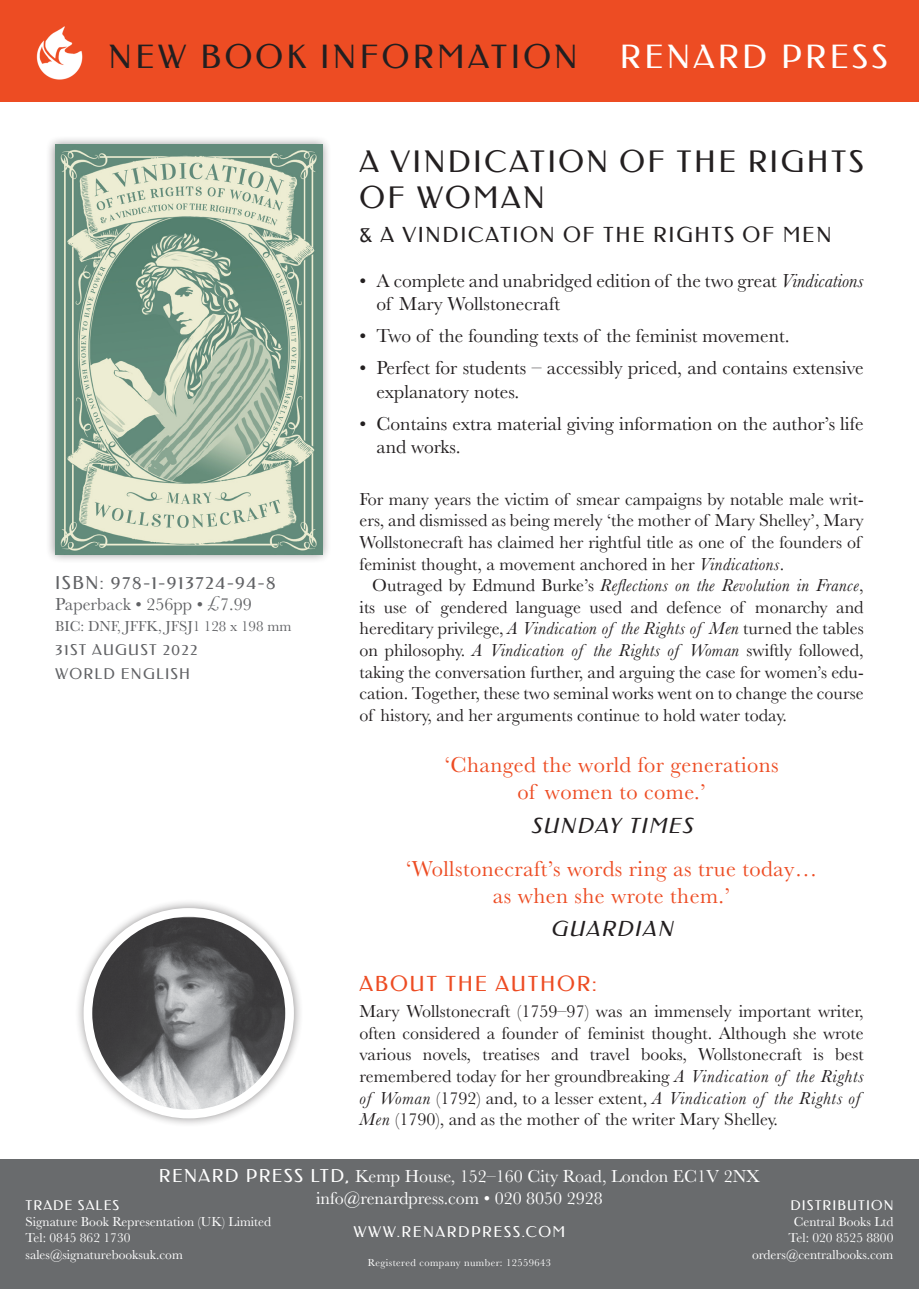
<style>
.page{position:relative;width:919px;height:1289px;background:#fff}
.page>*{position:absolute;margin:0;border:0;box-sizing:border-box;transform-origin:0 0}
.subsub_head{font:32.4px "Federo";letter-spacing:.1em;color:#231f20}
.subsub_head-2{font:32.4px "Federo";letter-spacing:.1em;color:#fff}
.t1{font:30px/36px "Federo";letter-spacing:.08em;color:#231f20}
.QUOTE{font:22.5px/27px "Baskerville";letter-spacing:.02em;color:#ed4c23;text-align:center}
.AUTHOR{font:21px "Federo";letter-spacing:.08em;color:#231f20}
.QUOTE_AUTHOR{font:italic 21px "Federo";color:#231f20}
.AUTHOR-2{font:21px "Federo";letter-spacing:.08em;color:#ed4c23}
.BULLETS{font:19.5px/23.4px "Baskerville";color:#231f20}
.BODY-NOIND{font:18px/21.6px "Baskerville";color:#231f20}
.t2{font:18px "Baskerville";color:#fff}
.t3{font:18px "Federo";letter-spacing:.08em;color:#616265}
.t4{font:18px "Baskerville";color:#616265}
.t5{font:15px "Baskerville";color:#616265}
.t6{font:15px "Federo";letter-spacing:.08em;color:#616265}
.t7{font:15px "Federo";letter-spacing:.1em;color:#fff}
.t8{font:13.5px "Baskerville";color:#fff}
.t9{font:13.5px "Federo";letter-spacing:.08em;color:#fff}
.t10{font:10.5px "Baskerville";letter-spacing:.04em;color:#fff}
.s1{font-style:italic}
.s2{font-family:"Federo"}
</style>
<div class="page">
<div style="left:0;top:1px;width:918px;height:101px;background:#ed4c23"></div>
<div style="left:0;top:1159px;width:918px;height:129px;background:#696b6d"></div>
<img style="left:36px;top:26px;width:47px;height:54px">
<div style="left:45px;top:135px;width:287px;height:429px;background:#231f20;opacity:.5"></div>
<img style="left:55px;top:145px;width:267px;height:409px">
<div style="left:74px;top:898px;width:229px;height:229px;background:#231f20;opacity:.5"></div>
<img style="left:88px;top:917px;width:201px;height:196px">
<div style="left:84px;top:908px;width:210px;height:210px;border:9px solid #fff;border-radius:50%"></div>
<p class="subsub_head" style="left:109px;top:38px;width:470px">NEW BOOK INFORMATION</p>
<p class="subsub_head-2" style="left:620px;top:38px;width:269px">RENARD PRESS</p>
<p class="t3" style="left:55px;top:572px;width:222px">ISBN: 978-1-913724-94-8</p>
<p class="t4" style="left:55px;top:593px;width:198px">Paperback • 256pp • <sup>£</sup>7.99</p>
<p class="t5" style="left:55px;top:617px;width:238px">BIC: DNF, JFFK, JFSJ1 128 x 198 mm</p>
<p class="t6" style="left:55px;top:641px;width:144px">31ST AUGUST 2022</p>
<p class="t6" style="left:55px;top:665px;width:136px">WORLD ENGLISH</p>
<p class="t1" style="left:359px;top:144px;width:505px">A VINDICATION OF THE RIGHTS<br>OF WOMAN</p>
<p class="AUTHOR" style="left:359px;top:223px;width:473px">&amp; A VINDICATION OF THE RIGHTS OF MEN</p>
<p class="BULLETS" style="left:376px;top:269px;width:488px;text-indent:-17px">• A complete and unabridged edition of the two great <span class="s1">Vindications </span>of Mary Wollstonecraft</p>
<p class="BULLETS" style="left:359px;top:324px;width:431px">• Two of the founding texts of the feminist movement.</p>
<p class="BULLETS" style="left:376px;top:356px;width:488px;text-indent:-17px">• Perfect for students – accessibly priced, and contains extensive explanatory notes.</p>
<p class="BULLETS" style="left:376px;top:412px;width:488px;text-indent:-17px">• Contains extra material giving information on the author’s life and works.</p>
<p class="BODY-NOIND" style="left:359px;top:488px;width:505px">For many years the victim of smear campaigns by notable male writ&shy;ers, and dismissed as being merely ‘the mother of Mary Shelley’, Mary Wollstonecraft has claimed her rightful title as one of the founders of feminist thought, a movement anchored in her <span class="s1">Vindications</span>.</p>
<p class="BODY-NOIND" style="left:359px;top:575px;width:505px;text-align:justify;text-indent:13px">Outraged by Edmund Burke’s <span class="s1">Reflections on the Revolution in France</span>, its use of gendered language used and defence of monarchy and hereditary privilege, <span class="s1">A Vindication of the Rights of Men</span> turned the tables on philosophy. <span class="s1">A Vindication of the Rights of Woman</span> swiftly followed, taking the conversation further, and arguing the case for women’s edu&shy;cation. Together, these two seminal works went on to change the course of history, and her arguments continue to hold water today.</p>
<p class="QUOTE" style="left:444px;top:751px;width:336px">‘Changed the world for generations of women to come.’</p>
<p class="QUOTE_AUTHOR" style="left:530px;top:813px;width:168px">SUNDAY TIMES</p>
<p class="QUOTE" style="left:405px;top:855px;width:413px">‘Wollstonecraft’s words ring as true today… as when she wrote them.’</p>
<p class="QUOTE_AUTHOR" style="left:550px;top:917px;width:129px">GUARDIAN</p>
<p class="AUTHOR-2" style="left:359px;top:972px;width:239px">ABOUT THE AUTHOR:</p>
<p class="BODY-NOIND" style="left:359px;top:1000px;width:505px">Mary Wollstonecraft (1759–97) was an immensely important writer, often considered a founder of feminist thought. Although she wrote various novels, treatises and travel books, Wollstonecraft is best remembered today for her groundbreaking <span class="s1">A Vindication of the Rights of Woman</span> (1792) and, to a lesser extent, <span class="s1">A Vindication of the Rights of Men</span> (1790), and as the mother of the writer Mary Shelley.</p>
<p class="t2" style="left:159px;top:1164px;width:602px"><span class="s2">RENARD PRESS LTD,</span> Kemp House, 152–160 City Road, London EC1V 2NX</p>
<p class="t2" style="left:316px;top:1186px;width:288px">info@renardpress.com • 020 8050 2928</p>
<p class="t7" style="left:353px;top:1222px;width:213px">WWW.RENARDPRESS.COM</p>
<p class="t10" style="left:368px;top:1255px;width:185px">Registered company number: 12559643</p>
<p class="t9" style="left:26px;top:1197px;width:95px">TRADE SALES</p>
<p class="t9" style="left:790px;top:1197px;width:105px">DISTRIBUTION</p>
<p class="t8" style="left:26px;top:1213px;width:247px">Signature Book Representation (UK) Limited</p>
<p class="t8" style="left:793px;top:1213px;width:101px">Central Books Ltd</p>
<p class="t8" style="left:26px;top:1229px;width:106px">Tel: 0845 862 1730</p>
<p class="t8" style="left:788px;top:1229px;width:106px">Tel: 020 8525 8800</p>
<p class="t8" style="left:26px;top:1245px;width:159px">sales@signaturebooksuk.com</p>
<p class="t8" style="left:752px;top:1245px;width:143px">orders@centralbooks.com</p>
</div>
